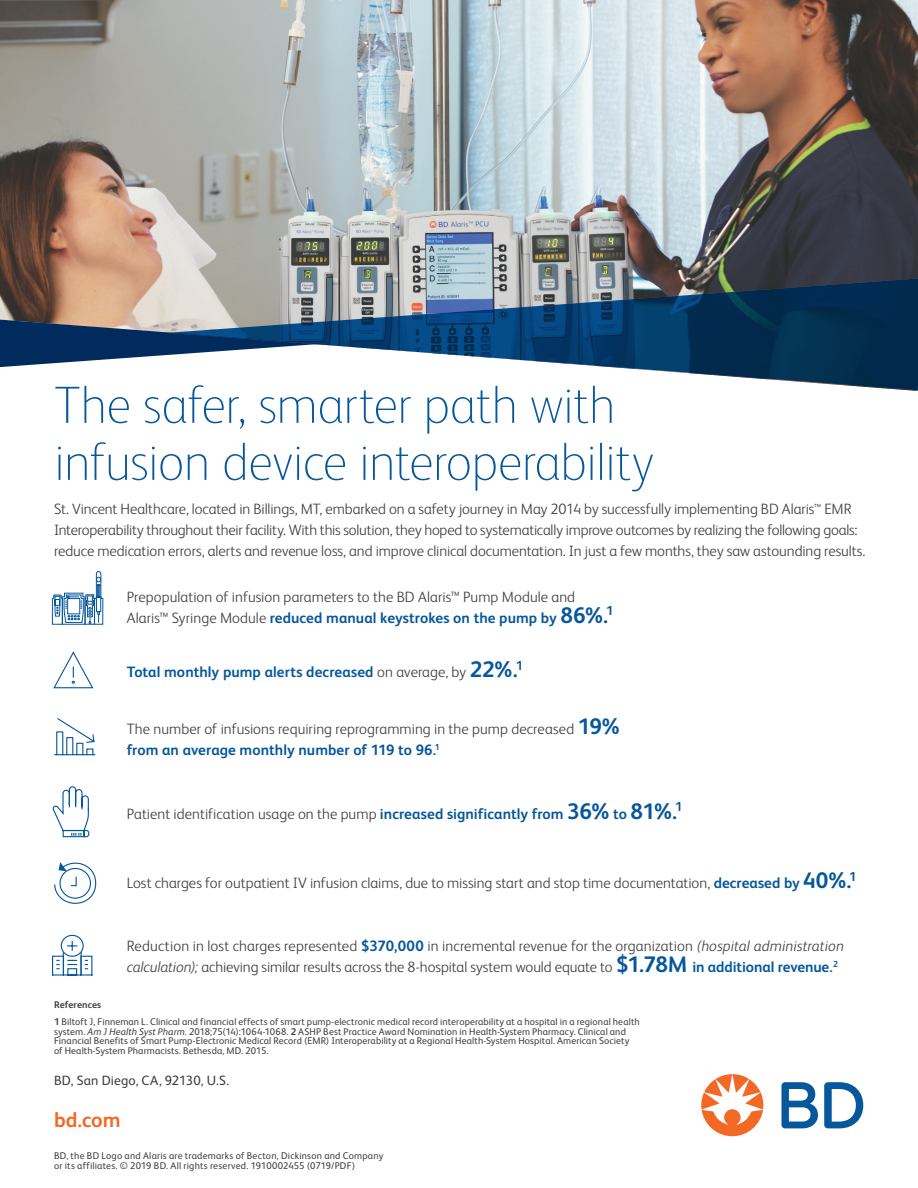
<style>
.page{position:relative;width:918px;height:1188px;background:#fff}
.page>*{position:absolute;margin:0;border:0;box-sizing:border-box;transform-origin:0 0}
.t1{font:100 52.5px/57px "FS Albert Pro";letter-spacing:-.015em;color:#06579c}
.t2{font:700 21px "FS Albert Pro";color:#f36824}
.t3{font:300 15px/21px "FS Albert Pro";letter-spacing:-.005em;color:#3e3e3f}
.t4{font:700 15px "FS Albert Pro";letter-spacing:.005em;color:#06579c}
.t5{font:13.5px "FS Albert Pro";letter-spacing:.01em;color:#3e3e3f}
.t6{font:9.75px/9.8px "FS Albert Pro";letter-spacing:.01em;color:#3e3e3f}
.s1{font-size:11.85px}
.s2{font-weight:700;color:#06579c}
.s3{font-weight:700;font-size:22.5px;color:#06579c}
.s4{font-weight:300;color:#3e3e3f}
.s5{font-size:22.5px}
.s6{font-style:italic}
.s7{font-weight:700}
</style>
<div class="page">
<svg style="left:781px;top:1082px;width:82px;height:46px"></svg>
<svg style="left:701px;top:1074px;width:62px;height:62px"></svg>
<img style="left:0;top:0;width:918px;height:368px">
<svg style="left:0;top:320px;width:166px;height:47px"></svg>
<svg style="left:53px;top:651px;width:41px;height:38px"></svg>
<svg style="left:54px;top:862px;width:43px;height:42px"></svg>
<svg style="left:53px;top:786px;width:37px;height:52px"></svg>
<svg style="left:54px;top:718px;width:42px;height:38px"></svg>
<svg style="left:166px;top:278px;width:752px;height:113px"></svg>
<svg style="left:52px;top:934px;width:41px;height:42px"></svg>
<svg style="left:52px;top:571px;width:49px;height:54px"></svg>
<h1 class="t1" style="left:54px;top:374px;width:602px">The safer, smarter path with infusion device interoperability</h1>
<p class="t3" style="left:54px;top:498px;width:813px">St. Vincent Healthcare, located in Billings, MT, embarked on a safety journey in May 2014 by successfully implementing BD Alaris<span class="s1">™</span> EMR<br>Interoperability throughout their facility. With this solution, they hoped to systematically improve outcomes by realizing the following goals: reduce medication errors, alerts and revenue loss, and improve clinical documentation. In just a few months, they saw astounding results.</p>
<p class="t3" style="left:127px;top:585px;width:488px">Prepopulation of infusion parameters to the BD Alaris™ Pump Module and<br>Alaris™ Syringe Module <span class="s2">reduced manual keystrokes on the pump by</span> <span class="s3">86%.</span><sup>1</sup></p>
<p class="t4" style="left:127px;top:661px;width:398px">Total monthly pump alerts decreased <span class="s4">on average, by</span> <span class="s5">22%.</span><sup>1</sup></p>
<p class="t3" style="left:127px;top:717px;width:495px">The number of infusions requiring reprogramming in the pump decreased <span class="s3">19% </span><span class="s2">from an average monthly number of 119 to 96.</span><sup>1</sup></p>
<p class="t3" style="left:127px;top:802px;width:557px">Patient identification usage on the pump <span class="s2">increased significantly from</span> <span class="s3">36%</span> <span class="s2">to</span> <span class="s3">81%.</span><sup>1</sup></p>
<p class="t3" style="left:127px;top:872px;width:731px">Lost charges for outpatient IV infusion claims, due to missing start and stop time documentation, <span class="s2">decreased by</span> <span class="s3">40%.</span><sup>1</sup></p>
<p class="t3" style="left:127px;top:935px;width:719px">Reduction in lost charges represented <span class="s2">$370,000</span> in incremental revenue for the organization <span class="s6">(hospital administration calculation);</span> achieving similar results across the 8-hospital system would equate to <span class="s3">$1.78M</span> <span class="s2">in additional revenue.</span><sup>2</sup></p>
<p class="t6" style="left:54px;top:996px;width:587px;line-height:16.5px"><span class="s7">References<br>1</span> Biltoft J, Finneman L. Clinical and financial effects of smart pump-electronic medical record interoperability at a hospital in a regional health</p>
<p class="t6" style="left:54px;top:1026px;width:577px">system. <span class="s6">Am J Health Syst Pharm.</span> 2018;75(14):1064-1068. <span class="s7">2</span> ASHP Best Practice Award Nomination in Health-System Pharmacy. Clinical and<br>Financial Benefits of Smart Pump-Electronic Medical Record (EMR) Interoperability at a Regional Health-System Hospital. American Society of Health-System Pharmacists. Bethesda, MD. 2015.</p>
<p class="t5" style="left:54px;top:1071px;width:177px">BD, San Diego, CA, 92130, U.S.</p>
<h2 class="t2" style="left:54px;top:1105px;width:68px">bd.com</h2>
<p class="t6" style="left:54px;top:1150px;width:331px">BD, the BD Logo and Alaris are trademarks of Becton, Dickinson and Company or its affiliates. © 2019 BD. All rights reserved. 1910002455 (0719/PDF)</p>
</div>
